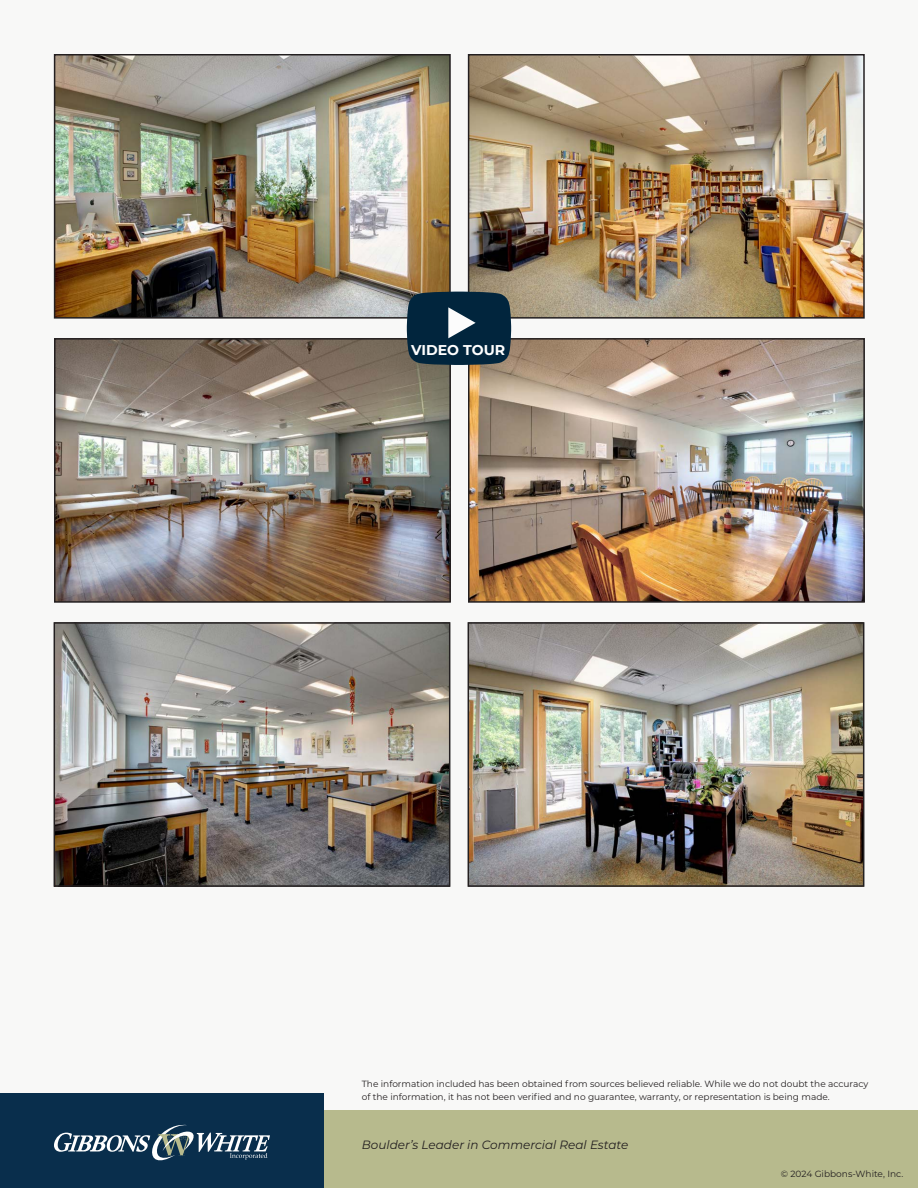
<style>
.page{position:relative;width:918px;height:1188px;background:#f8f8f7}
.page>*{position:absolute;margin:0;border:0;box-sizing:border-box;transform-origin:0 0}
.t1{font:700 14.1px "Montserrat";color:#fff}
.t2{font:italic 12px "Montserrat";color:#231f20}
.t3{font:9px/13.5px "Montserrat";color:#231f20}
</style>
<div class="page">
<img style="left:57px;top:625px;width:390px;height:259px">
<div style="left:54px;top:622px;width:396px;height:265px;border:2px solid #231f20"></div>
<img style="left:471px;top:625px;width:390px;height:259px">
<div style="left:468px;top:622px;width:396px;height:265px;border:2px solid #231f20"></div>
<img style="left:57px;top:57px;width:391px;height:259px">
<div style="left:54px;top:54px;width:397px;height:265px;border:2px solid #231f20"></div>
<img style="left:471px;top:57px;width:391px;height:259px">
<div style="left:468px;top:54px;width:397px;height:265px;border:2px solid #231f20"></div>
<img style="left:57px;top:341px;width:391px;height:259px">
<div style="left:54px;top:338px;width:397px;height:265px;border:2px solid #231f20"></div>
<img style="left:471px;top:341px;width:391px;height:259px">
<div style="left:468px;top:338px;width:397px;height:265px;border:2px solid #231f20"></div>
<div style="left:324px;top:1110px;width:594px;height:78px;background:#b7ba8d"></div>
<div style="left:0;top:1094px;width:324px;height:94px;background:#092e4c"></div>
<svg style="left:54px;top:1124px;width:216px;height:37px"></svg>
<svg style="left:407px;top:292px;width:104px;height:73px;background:#163549"></svg>
<p class="t1" style="left:411px;top:340px;width:96px">VIDEO TOUR</p>
<p class="t3" style="left:362px;top:1076px;width:508px">The information included has been obtained from sources believed reliable. While we do not doubt the accuracy of the information, it has not been verified and no guarantee, warranty, or representation is being made.</p>
<h2 class="t2" style="left:362px;top:1137px;width:268px">Boulder’s Leader in Commercial Real Estate</h2>
<p class="t3" style="left:781px;top:1167px;width:124px">© 2024 Gibbons-White, Inc.</p>
</div>
